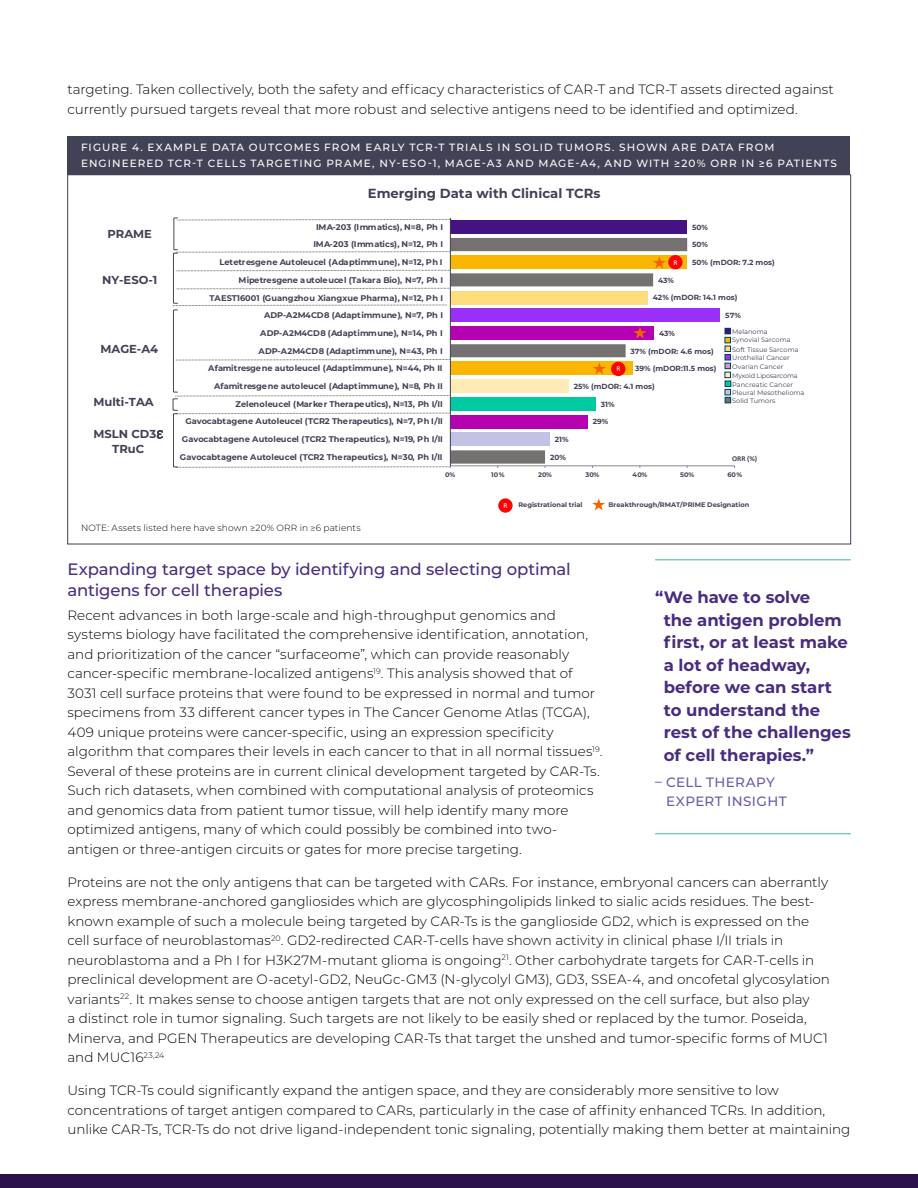
<style>
.page{position:relative;width:918px;height:1188px;background:#fff}
.page>*{position:absolute;margin:0;border:0;box-sizing:border-box;transform-origin:0 0}
.t1{font:700 16.5px/22.5px "Montserrat";letter-spacing:-.005em;color:#482c7f}
.t2{font:500 16.5px/21px "Montserrat";letter-spacing:-.01em;color:#482c7f}
.t3{font:300 13.5px/19.5px "Montserrat";color:#000}
.t4{font:500 13.5px/19.5px "Montserrat";letter-spacing:.03em;color:#6b5ca8}
.t5{font:700 13.2px "Montserrat";color:#414156}
.t6{font:700 11.55px/14.1px "Montserrat";color:#414156;text-align:center}
.t7{font:500 10.5px/16.5px "Montserrat";letter-spacing:.105em;color:#fff}
.t8{font:300 9px "Montserrat";letter-spacing:.015em;color:#000}
.t9{font:700 8.25px "Montserrat";color:#414156}
.t10{font:700 7.35px "Montserrat";color:#414156}
.t11{font:700 7.35px "Calibri";color:#414156}
.t12{font:7.35px "Calibri";color:#fff}
.t13{font:6.6px/9.1px "Montserrat";color:#414156}
.t14{font:700 6.6px "Montserrat";color:#414156}
.t15{font:6.6px/9.1px "Montserrat";letter-spacing:-.02em;color:#414156}
.s1{font-family:"Cambria Math";font-weight:400;font-size:11.25px}
</style>
<div class="page">
<div style="left:0;top:1174px;width:918px;height:14px;background:#2b124b"></div>
<div style="left:450px;top:309px;width:270px;height:13px;background:#9a30f7"></div>
<div style="left:450px;top:220px;width:237px;height:13px;background:#451284"></div>
<svg style="left:452px;top:238px;width:235px;height:226px"></svg>
<hr style="left:450px;top:466px;width:285px;height:1px;background:#898989">
<svg style="left:725px;top:328px;width:6px;height:75px"></svg>
<svg style="left:172px;top:218px;width:280px;height:250px"></svg>
<div style="left:498px;top:498px;width:15px;height:15px;background:#f00;border-radius:50%"></div>
<div style="left:497px;top:497px;width:17px;height:17px;border:1px solid #fff;border-radius:50%"></div>
<svg style="left:592px;top:498px;width:13px;height:12px"></svg>
<div style="left:611px;top:362px;width:14px;height:14px;background:#f00;border-radius:50%"></div>
<div style="left:668px;top:255px;width:15px;height:14px;background:#f00;border-radius:50%"></div>
<svg style="left:593px;top:362px;width:13px;height:12px"></svg>
<svg style="left:633px;top:327px;width:13px;height:12px"></svg>
<svg style="left:653px;top:256px;width:13px;height:12px"></svg>
<div style="left:68px;top:136px;width:782px;height:39px;background:#424256"></div>
<hr style="left:655px;top:559px;width:196px;height:1px;background:#3dbb9a">
<hr style="left:655px;top:833px;width:196px;height:1px;background:#3dbb9a">
<p class="t3" style="left:68px;top:79px;width:768px">targeting. Taken collectively, both the safety and efficacy characteristics of CAR-T and TCR-T assets directed against currently pursued targets reveal that more robust and selective antigens need to be identified and optimized.</p>
<p class="t7" style="left:81px;top:138px;width:757px">FIGURE 4. EXAMPLE DATA OUTCOMES FROM EARLY TCR-T TRIALS IN SOLID TUMORS. SHOWN ARE DATA FROM<br>ENGINEERED TCR-T CELLS TARGETING PRAME, NY-ESO-1, MAGE-A3 AND MAGE-A4, AND WITH ≥20% ORR IN ≥6 PATIENTS</p>
<p class="t6" style="left:108px;top:226px;width:46px">PRAME</p>
<p class="t6" style="left:102px;top:273px;width:57px">NY-ESO-1</p>
<p class="t6" style="left:100px;top:341px;width:59px">MAGE-A4</p>
<p class="t6" style="left:93px;top:394px;width:62px">Multi-TAA</p>
<p class="t6" style="left:94px;top:427px;width:71px">MSLN CD3<span class="s1">ℇ<br></span>TRuC</p>
<p class="t5" style="left:368px;top:184px;width:234px">Emerging Data with Clinical TCRs</p>
<p class="t9" style="left:316px;top:221px;width:129px">IMA-203 (Immatics), N=8, Ph I</p>
<p class="t10" style="left:692px;top:222px;width:17px">50%</p>
<p class="t9" style="left:313px;top:239px;width:131px">IMA-203 (Immatics), N=12, Ph I</p>
<p class="t10" style="left:692px;top:240px;width:17px">50%</p>
<p class="t9" style="left:220px;top:256px;width:224px">Letetresgene Autoleucel (Adaptimmune), N=12, Ph I</p>
<p class="t12" style="left:673px;top:257px;width:6px">R</p>
<p class="t10" style="left:692px;top:257px;width:84px">50% (mDOR: 7.2 mos)</p>
<p class="t9" style="left:238px;top:274px;width:206px">Mipetresgene autoleucel (Takara Bio), N=7, Ph I</p>
<p class="t10" style="left:658px;top:275px;width:18px">43%</p>
<p class="t9" style="left:210px;top:292px;width:235px">TAEST16001 (Guangzhou Xiangxue Pharma), N=12, Ph I</p>
<p class="t10" style="left:653px;top:293px;width:86px">42% (mDOR: 14.1 mos)</p>
<p class="t9" style="left:264px;top:309px;width:181px">ADP-A2M4CD8 (Adaptimmune), N=7, Ph I</p>
<p class="t10" style="left:725px;top:310px;width:17px">57%</p>
<p class="t9" style="left:260px;top:327px;width:184px">ADP-A2M4CD8 (Adaptimmune), N=14, Ph I</p>
<p class="t9" style="left:259px;top:345px;width:186px">ADP-A2M4CD8 (Adaptimmune), N=43, Ph I</p>
<p class="t9" style="left:208px;top:362px;width:236px">Afamitresgene autoleucel (Adaptimmune), N=44, Ph II</p>
<p class="t9" style="left:214px;top:380px;width:230px">Afamitresgene autoleucel (Adaptimmune), N=8, Ph II</p>
<p class="t10" style="left:659px;top:328px;width:18px">43%</p>
<p class="t12" style="left:616px;top:364px;width:6px">R</p>
<p class="t10" style="left:631px;top:346px;width:85px">37% (mDOR: 4.6 mos)</p>
<p class="t10" style="left:635px;top:363px;width:83px">39% (mDOR:11.5 mos)</p>
<p class="t10" style="left:574px;top:381px;width:83px">25% (mDOR: 4.1 mos)</p>
<p class="t13" style="left:732px;top:327px;width:37px">Melanoma</p>
<p class="t13" style="left:732px;top:353px;width:59px">Urothelial Cancer</p>
<p class="t13" style="left:732px;top:335px;width:68px">Synovial Sarcoma<br>Soft Tissue Sarcoma</p>
<p class="t15" style="left:732px;top:371px;width:67px">Myxoid Liposarcoma<br>Pancreatic Cancer</p>
<p class="t13" style="left:732px;top:388px;width:74px">Pleural Mesothelioma</p>
<p class="t13" style="left:732px;top:362px;width:53px">Ovarian Cancer</p>
<p class="t9" style="left:235px;top:398px;width:209px">Zelenoleucel (Marker Therapeutics), N=13, Ph I/II</p>
<p class="t10" style="left:601px;top:399px;width:15px">31%</p>
<p class="t13" style="left:732px;top:396px;width:45px">Solid Tumors</p>
<p class="t9" style="left:185px;top:416px;width:259px">Gavocabtagene Autoleucel (TCR2 Therapeutics), N=7, Ph I/II</p>
<p class="t10" style="left:593px;top:417px;width:17px">29%</p>
<p class="t9" style="left:182px;top:433px;width:262px">Gavocabtagene Autoleucel (TCR2 Therapeutics), N=19, Ph I/II</p>
<p class="t10" style="left:555px;top:434px;width:15px">21%</p>
<p class="t9" style="left:180px;top:451px;width:264px">Gavocabtagene Autoleucel (TCR2 Therapeutics), N=30, Ph I/II</p>
<p class="t10" style="left:550px;top:452px;width:17px">20%</p>
<p class="t11" style="left:732px;top:453px;width:27px">ORR (%)</p>
<p class="t14" style="left:445px;top:470px;width:11px">0%</p>
<p class="t14" style="left:491px;top:470px;width:15px">10%</p>
<p class="t14" style="left:538px;top:470px;width:16px">20%</p>
<p class="t14" style="left:585px;top:470px;width:16px">30%</p>
<p class="t14" style="left:632px;top:470px;width:16px">40%</p>
<p class="t14" style="left:680px;top:470px;width:16px">50%</p>
<p class="t14" style="left:727px;top:470px;width:16px">60%</p>
<p class="t12" style="left:504px;top:500px;width:6px">R</p>
<p class="t14" style="left:518px;top:500px;width:66px">Registrational trial</p>
<p class="t14" style="left:609px;top:500px;width:142px">Breakthrough/RMAT/PRIME Designation</p>
<p class="t8" style="left:81px;top:521px;width:281px">NOTE: Assets listed here have shown ≥20% ORR in ≥6 patients</p>
<p class="t2" style="left:68px;top:558px;width:505px">Expanding target space by identifying and selecting optimal antigens for cell therapies</p>
<p class="t3" style="left:67px;top:605px;width:537px">Recent advances in both large-scale and high-throughput genomics and systems biology have facilitated the comprehensive identification, annotation, and prioritization of the cancer “surfaceome”, which can provide reasonably cancer-specific membrane-localized antigens<sup>19</sup>. This analysis showed that of 3031 cell surface proteins that were found to be expressed in normal and tumor specimens from 33 different cancer types in The Cancer Genome Atlas (TCGA), 409 unique proteins were cancer-specific, using an expression specificity algorithm that compares their levels in each cancer to that in all normal tissues<sup>19</sup>.<br>Several of these proteins are in current clinical development targeted by CAR-Ts.<br>Such rich datasets, when combined with computational analysis of proteomics and genomics data from patient tumor tissue, will help identify many more optimized antigens, many of which could possibly be combined into two&shy;antigen or three-antigen circuits or gates for more precise targeting.</p>
<p class="t3" style="left:67px;top:872px;width:764px">Proteins are not the only antigens that can be targeted with CARs. For instance, embryonal cancers can aberrantly express membrane-anchored gangliosides which are glycosphingolipids linked to sialic acids residues. The best&shy;known example of such a molecule being targeted by CAR-Ts is the ganglioside GD2, which is expressed on the cell surface of neuroblastomas<sup>20</sup>. GD2-redirected CAR-T-cells have shown activity in clinical phase I/II trials in neuroblastoma and a Ph I for H3K27M-mutant glioma is ongoing<sup>21</sup>. Other carbohydrate targets for CAR-T-cells in preclinical development are O-acetyl-GD2, NeuGc-GM3 (N-glycolyl GM3), GD3, SSEA-4, and oncofetal glycosylation variants<sup>22</sup>. It makes sense to choose antigen targets that are not only expressed on the cell surface, but also play<br>a distinct role in tumor signaling. Such targets are not likely to be easily shed or replaced by the tumor. Poseida, Minerva, and PGEN Therapeutics are developing CAR-Ts that target the unshed and tumor-specific forms of MUC1 and MUC16<sup>23,24</sup></p>
<p class="t3" style="left:68px;top:1080px;width:784px">Using TCR-Ts could significantly expand the antigen space, and they are considerably more sensitive to low concentrations of target antigen compared to CARs, particularly in the case of affinity enhanced TCRs. In addition, unlike CAR-Ts, TCR-Ts do not drive ligand-independent tonic signaling, potentially making them better at maintaining</p>
<p class="t1" style="left:664px;top:585px;width:189px;text-indent:-9px">“We have to solve<br>the antigen problem first, or at least make a lot of headway, before we can start to understand the rest of the challenges of cell therapies.”</p>
<p class="t4" style="left:666px;top:772px;width:122px;text-indent:-11px">– CELL THERAPY<br>EXPERT INSIGHT</p>
</div>
